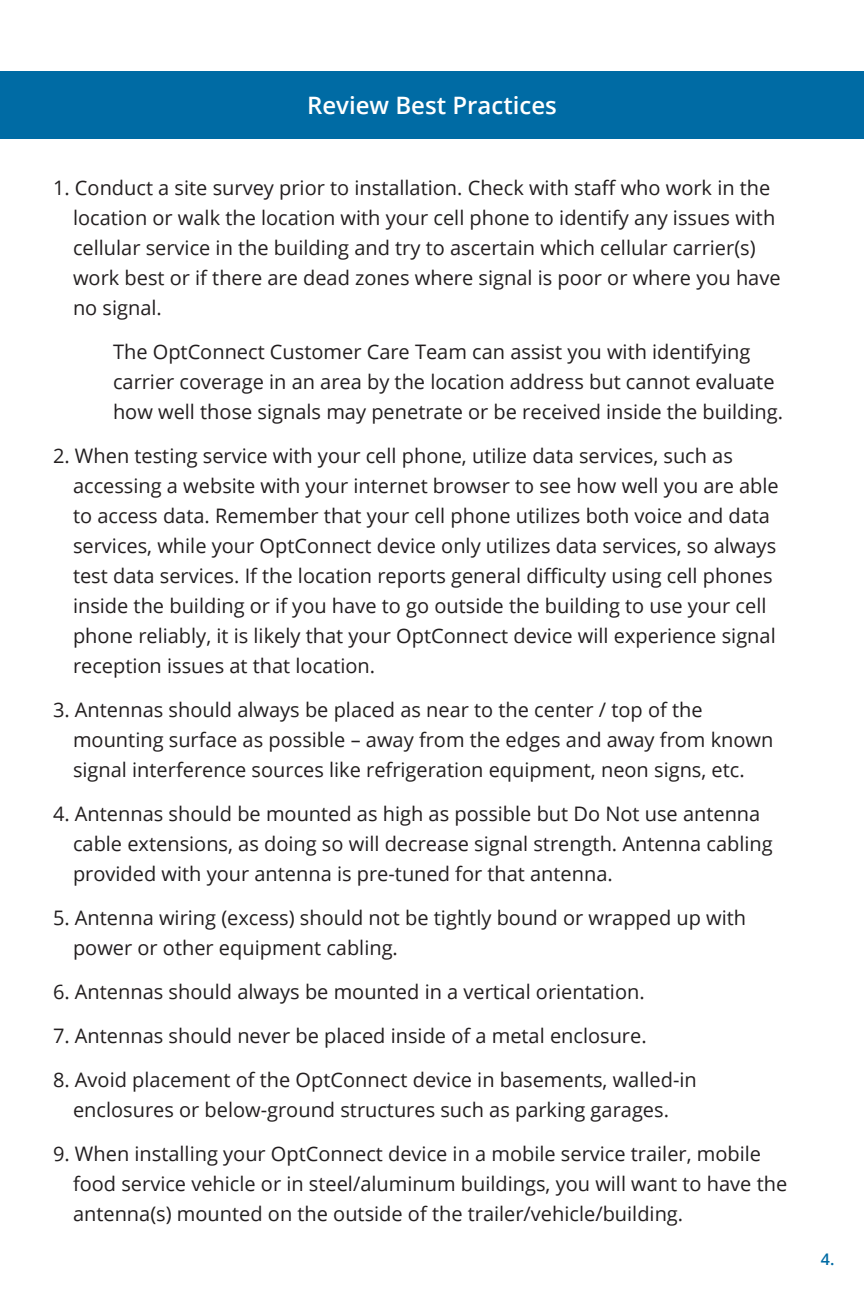
<style>
.page{position:relative;width:864px;height:1296px;background:#fff}
.page>*{position:absolute;margin:0;border:0;box-sizing:border-box;transform-origin:0 0}
.t1{font:600 24px "Open Sans";color:#fff}
.t2{font:20px/30px "Open Sans";color:#231f20}
.t3{font:600 16px "Open Sans";color:#006ba4}
</style>
<div class="page">
<div style="left:0;top:72px;width:864px;height:67px;background:#006ba4"></div>
<p class="t1" style="left:307px;top:88px;width:251px">Review Best Practices</p>
<p class="t2" style="left:73px;top:172px;width:709px;text-indent:-20px">1. Conduct a site survey prior to installation. Check with staff who work in the location or walk the location with your cell phone to identify any issues with cellular service in the building and try to ascertain which cellular carrier(s) work best or if there are dead zones where signal is poor or where you have no signal.</p>
<p class="t2" style="left:113px;top:336px;width:672px">The OptConnect Customer Care Team can assist you with identifying carrier coverage in an area by the location address but cannot evaluate how well those signals may penetrate or be received inside the building.</p>
<p class="t2" style="left:73px;top:440px;width:707px;text-indent:-20px">2. When testing service with your cell phone, utilize data services, such as accessing a website with your internet browser to see how well you are able to access data. Remember that your cell phone utilizes both voice and data services, while your OptConnect device only utilizes data services, so always test data services. If the location reports general difficulty using cell phones inside the building or if you have to go outside the building to use your cell phone reliably, it is likely that your OptConnect device will experience signal reception issues at that location.</p>
<p class="t2" style="left:73px;top:694px;width:702px;text-indent:-20px">3. Antennas should always be placed as near to the center / top of the mounting surface as possible – away from the edges and away from known signal interference sources like refrigeration equipment, neon signs, etc.</p>
<p class="t2" style="left:73px;top:798px;width:701px;text-indent:-20px">4. Antennas should be mounted as high as possible but Do Not use antenna cable extensions, as doing so will decrease signal strength. Antenna cabling provided with your antenna is pre-tuned for that antenna.</p>
<p class="t2" style="left:73px;top:902px;width:675px;text-indent:-20px">5. Antenna wiring (excess) should not be tightly bound or wrapped up with power or other equipment cabling.</p>
<p class="t2" style="left:53px;top:976px;width:593px">6. Antennas should always be mounted in a vertical orientation.</p>
<p class="t2" style="left:53px;top:1020px;width:595px">7. Antennas should never be placed inside of a metal enclosure.</p>
<p class="t2" style="left:53px;top:1064px;width:645px;text-align:center">8. Avoid placement of the OptConnect device in basements, walled-in enclosures or below-ground structures such as parking garages.</p>
<p class="t2" style="left:73px;top:1138px;width:716px;text-indent:-20px">9. When installing your OptConnect device in a mobile service trailer, mobile food service vehicle or in steel/aluminum buildings, you will want to have the antenna(s) mounted on the outside of the trailer/vehicle/building.</p>
<p class="t3" style="left:821px;top:1248px;width:15px">4.</p>
</div>
